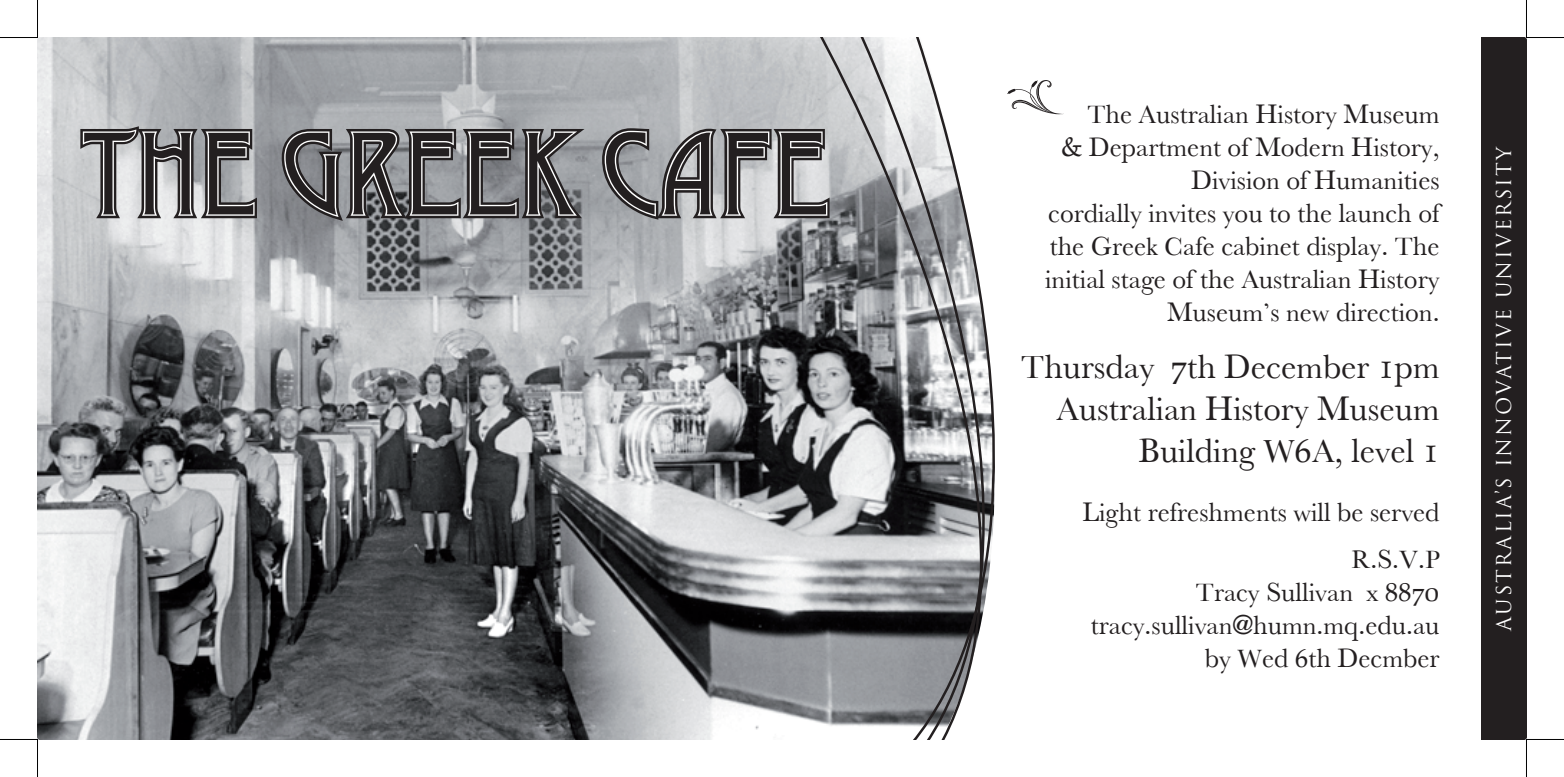
<style>
.page{position:relative;width:1564px;height:777px;background:#fff}
.page>*{position:absolute;margin:0;border:0;box-sizing:border-box;transform-origin:0 0}
.t1{font:115px "Desdemona";color:#fff}
.t2{font:35px/42px "New Athena Unicode";color:#231f20;text-align:right}
.t3{font:27.5px/33px "New Athena Unicode";color:#231f20;text-align:right}
.t4{font:20px "Trajan";letter-spacing:.1em;color:#fff}
</style>
<div class="page">
<img style="left:38px;top:38px;width:760px;height:701px">
<svg style="left:798px;top:38px;width:90px;height:688px;background:#949698"></svg>
<svg style="left:888px;top:38px;width:175px;height:701px"></svg>
<svg style="left:78px;top:123px;width:183px;height:98px;background:#7a797a"></svg>
<svg style="left:279px;top:125px;width:313px;height:99px;background:#5a595c"></svg>
<svg style="left:599px;top:125px;width:234px;height:98px;background:#757577"></svg>
<svg style="left:1007px;top:80px;width:57px;height:34px"></svg>
<div style="left:1481px;top:38px;width:45px;height:701px;background:#231f20"></div>
<hr style="left:0;top:37px;width:38px;height:1px;background:#000">
<hr style="left:1526px;top:37px;width:37px;height:1px;background:#000">
<hr style="left:0;top:739px;width:38px;height:1px;background:#000">
<hr style="left:1526px;top:739px;width:37px;height:1px;background:#000">
<hr style="left:37px;top:0;width:1px;height:38px;background:#000">
<hr style="left:37px;top:739px;width:1px;height:38px;background:#000">
<hr style="left:1525px;top:0;width:1px;height:38px;background:#000">
<hr style="left:1525px;top:739px;width:1px;height:38px;background:#000">
<h1 class="t1" style="left:82px;top:106px;width:750px">THE GREEK CAFE</h1>
<p class="t3" style="left:1045px;top:99px;width:396px">The Australian History Museum<br>&amp; Department of Modern History,<br>Division of Humanities<br>cordially invites you to the launch of the Greek Cafe cabinet display. The initial stage of the Australian History<br>Museum’s new direction.</p>
<p class="t2" style="left:1021px;top:346px;width:420px">Thursday 7th December 1pm<br>Australian History Museum<br>Building W6A, level 1</p>
<p class="t3" style="left:1082px;top:489px;width:358px;line-height:47.2px">Light refreshments will be served<br>R.S.V.P</p>
<p class="t3" style="left:1090px;top:576px;width:350px">Tracy Sullivan x 8870 tracy.sullivan@humn.mq.edu.au by Wed 6th Decmber</p>
<p class="t4" style="left:1491px;top:630px;width:487px;rotate:-90deg">AUSTRALIA’S INNOVATIVE UNIVERSITY</p>
</div>
